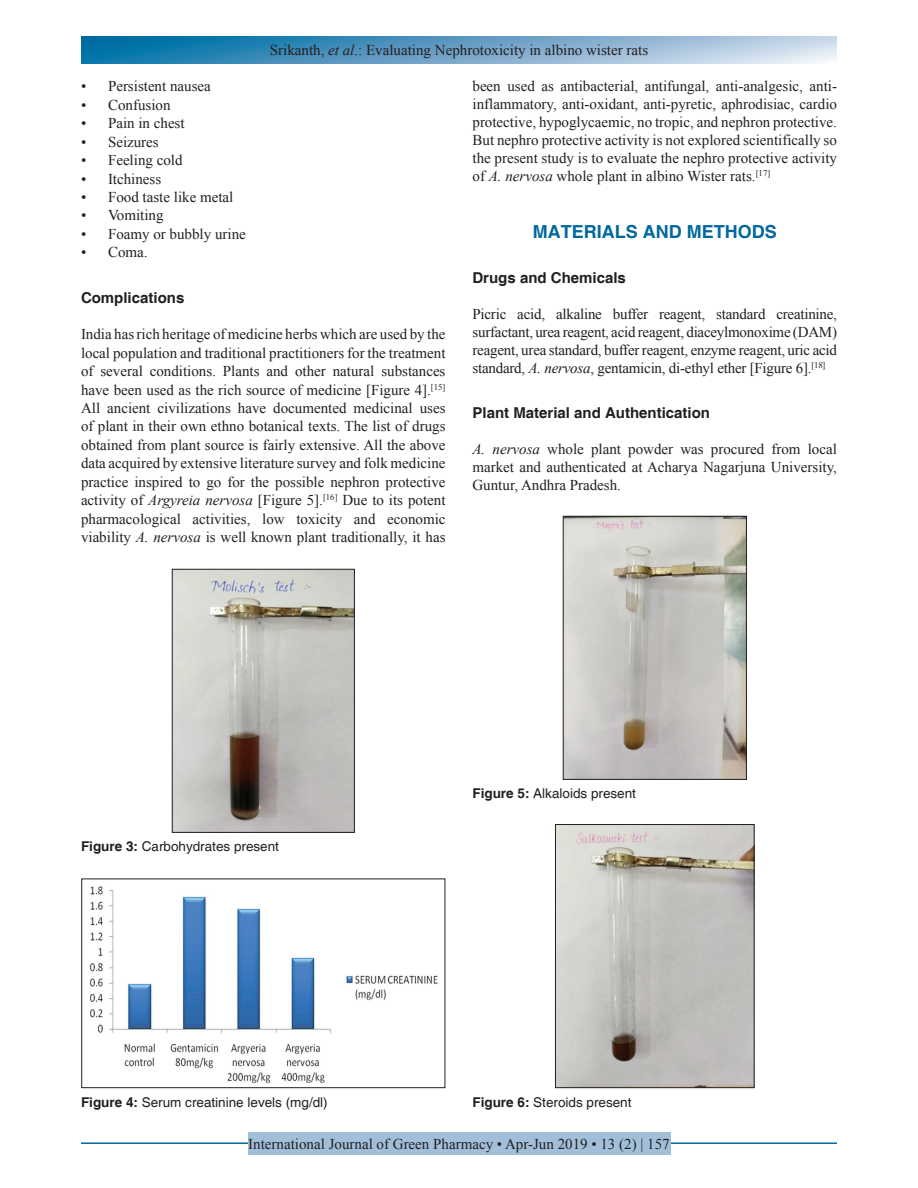
<style>
.page{position:relative;width:918px;height:1188px;background:#fff}
.page>*{position:absolute;margin:0;border:0;box-sizing:border-box;transform-origin:0 0}
.t1{font:700 18px "Helvetica";color:#00689e}
.TX{font:15px/18.5px "Times New Roman";color:#231f20;text-align:justify}
.L{font:15px "Times New Roman";color:#231f20}
.t2{font:700 15px "Helvetica";color:#231f20}
.RF{font:15px "Times New Roman";color:#231f20}
.LL{font:15px "Times New Roman";color:#231f20}
.FGC{font:13.5px "Helvetica";color:#231f20}
.s1{font-style:italic}
.s2{font-weight:700}
</style>
<div class="page">
<svg style="left:81px;top:37px;width:756px;height:27px;background:#6ba4c8"></svg>
<hr style="left:81px;top:1142px;width:756px;height:2px;background:#00689e">
<div style="left:248px;top:1133px;width:422px;height:22px;background:#a2bfda"></div>
<img style="left:557px;top:826px;width:195px;height:260px">
<div style="left:555px;top:824px;width:199px;height:264px;border:1px solid #231f20"></div>
<img style="left:565px;top:518px;width:180px;height:260px">
<div style="left:563px;top:516px;width:184px;height:264px;border:1px solid #231f20"></div>
<img style="left:174px;top:571px;width:179px;height:260px">
<div style="left:172px;top:569px;width:183px;height:264px;border:1px solid #231f20"></div>
<img style="left:90px;top:886px;width:348px;height:198px">
<div style="left:82px;top:879px;width:363px;height:209px;border:1px solid #231f20"></div>
<p class="TX" style="left:270px;top:41px;width:380px">Srikanth, <span class="s1">et al</span>.: Evaluating Nephrotoxicity in albino wister rats</p>
<p class="L" style="left:81px;top:76px;width:131px">• Persistent nausea</p>
<p class="L" style="left:81px;top:94px;width:91px">• Confusion</p>
<p class="L" style="left:81px;top:113px;width:105px">• Pain in chest</p>
<p class="L" style="left:81px;top:131px;width:79px">• Seizures</p>
<p class="L" style="left:81px;top:150px;width:103px">• Feeling cold</p>
<p class="L" style="left:81px;top:168px;width:82px">• Itchiness</p>
<p class="L" style="left:81px;top:186px;width:154px">• Food taste like metal</p>
<p class="L" style="left:81px;top:205px;width:84px">• Vomiting</p>
<p class="L" style="left:81px;top:223px;width:166px">• Foamy or bubbly urine</p>
<p class="LL" style="left:81px;top:242px;width:68px">• Coma.</p>
<h2 class="t2" style="left:81px;top:288px;width:105px">Complications</h2>
<p class="TX" style="left:81px;top:325px;width:366px">India has rich heritage of medicine herbs which are used by the local population and traditional practitioners for the treatment of several conditions. Plants and other natural substances have been used as the rich source of medicine [Figure 4].<sup>[15] </sup>All ancient civilizations have documented medicinal uses of plant in their own ethno botanical texts. The list of drugs obtained from plant source is fairly extensive. All the above data acquired by extensive literature survey and folk medicine practice inspired to go for the possible nephron protective activity of <span class="s1">Argyreia nervosa</span> [Figure 5].<sup>[16]</sup> Due to its potent pharmacological activities, low toxicity and economic viability <span class="s1">A. nervosa</span> is well known plant traditionally, it has</p>
<p class="TX" style="left:472px;top:77px;width:366px;line-height:18px">been used as antibacterial, antifungal, anti-analgesic, anti&shy;inflammatory, anti-oxidant, anti-pyretic, aphrodisiac, cardio protective, hypoglycaemic, no tropic, and nephron protective.<br>But nephro protective activity is not explored scientifically so the present study is to evaluate the nephro protective activity of <span class="s1">A. nervosa</span> whole plant in albino Wister rats.<sup>[17]</sup></p>
<h1 class="t1" style="left:533px;top:221px;width:245px">MATERIALS AND METHODS</h1>
<h2 class="t2" style="left:472px;top:269px;width:155px">Drugs and Chemicals</h2>
<p class="TX" style="left:472px;top:305px;width:366px;line-height:18px">Picric acid, alkaline buffer reagent, standard creatinine, surfactant, urea reagent, acid reagent, diaceylmonoxime (DAM) reagent, urea standard, buffer reagent, enzyme reagent, uric acid standard, <span class="s1">A. nervosa</span>, gentamicin, di-ethyl ether [Figure 6].<sup>[18]</sup></p>
<h2 class="t2" style="left:472px;top:404px;width:239px">Plant Material and Authentication</h2>
<p class="TX" style="left:472px;top:440px;width:366px;line-height:18px"><span class="s1">A. nervosa</span> whole plant powder was procured from local market and authenticated at Acharya Nagarjuna University, Guntur, Andhra Pradesh.</p>
<p class="FGC" style="left:81px;top:839px;width:200px"><span class="s2">Figure 3:</span> Carbohydrates present</p>
<p class="FGC" style="left:81px;top:1094px;width:248px"><span class="s2">Figure 4:</span> Serum creatinine levels (mg/dl)</p>
<p class="FGC" style="left:472px;top:786px;width:165px"><span class="s2">Figure 5:</span> Alkaloids present</p>
<p class="FGC" style="left:472px;top:1094px;width:161px"><span class="s2">Figure 6:</span> Steroids present</p>
<p class="RF" style="left:248px;top:1134px;width:423px">International Journal of Green Pharmacy • Apr-Jun 2019 • 13 (2) | 157</p>
</div>
